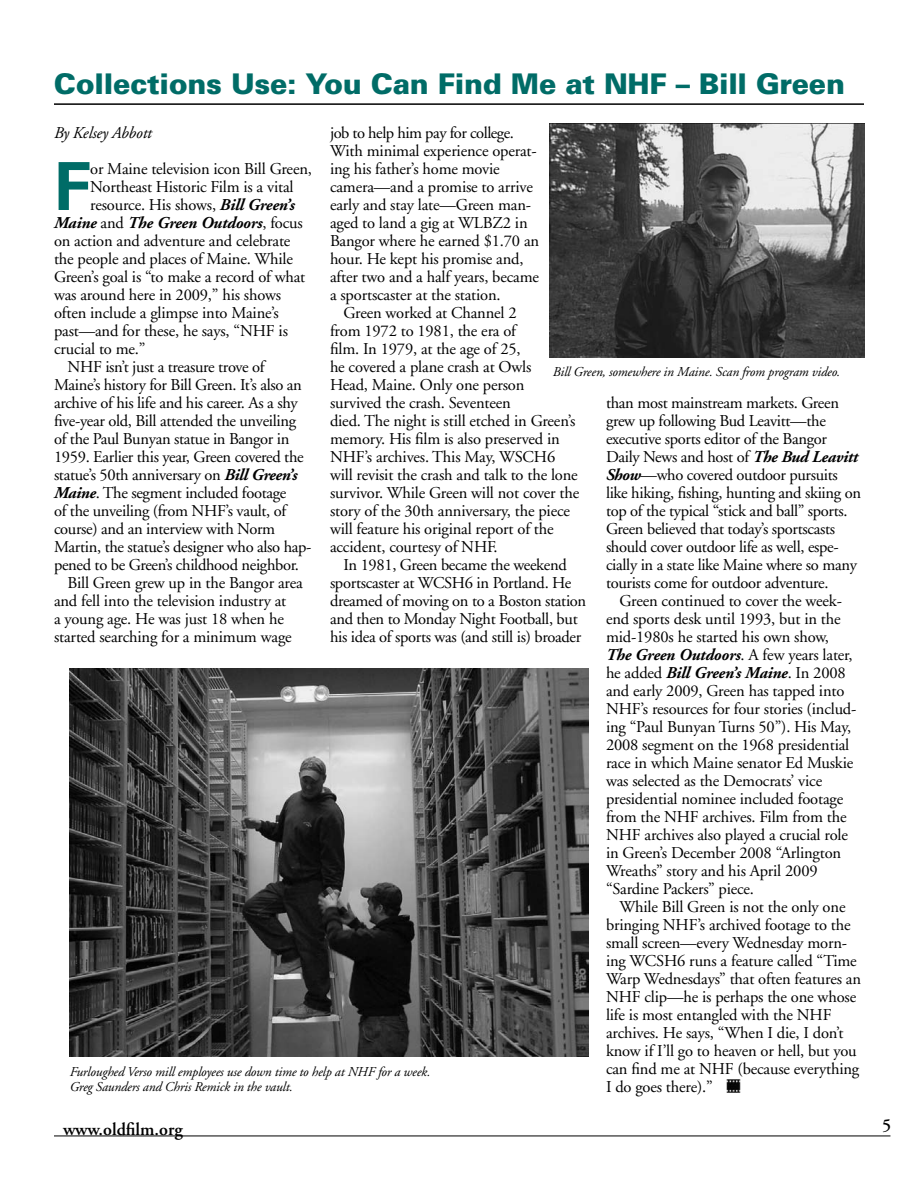
<style>
.page{position:relative;width:918px;height:1188px;background:#fff}
.page>*{position:absolute;margin:0;border:0;box-sizing:border-box;transform-origin:0 0}
.t1{font:700 66.3px "Univers";color:#006c67}
.t2{font:900 28.5px "Univers";letter-spacing:-.01em;color:#006c67}
.t3{font:600 18px "Adobe Garamond Pro";color:#000}
.t4{font:16.5px/18px "Adobe Garamond";letter-spacing:-.01em;color:#000}
.t5{font:italic 700 16.5px "Adobe Garamond";letter-spacing:-.01em;color:#000}
.t6{font:italic 16.5px "Adobe Garamond";letter-spacing:-.01em;color:#000}
.t7{font:italic 13.5px/15px "Adobe Garamond";letter-spacing:-.01em;color:#000}
.s1{font-weight:700;font-style:italic}
.s2{font-weight:400;font-style:normal}
</style>
<div class="page">
<hr style="left:54px;top:1136px;width:836px;height:1px;background:#000">
<hr style="left:54px;top:103px;width:810px;height:2px;background:#000">
<img style="left:726px;top:1079px;width:15px;height:14px">
<img style="left:549px;top:124px;width:315px;height:233px">
<img style="left:70px;top:668px;width:518px;height:389px">
<h2 class="t2" style="left:54px;top:67px;width:793px">Collections Use: You Can Find Me at NHF – Bill Green</h2>
<p class="t6" style="left:54px;top:124px;width:99px">By Kelsey Abbott</p>
<h1 class="t1" style="left:54px;top:144px;width:38px">F</h1>
<p class="t4" style="left:90px;top:160px;width:223px">or Maine television icon Bill Green,</p>
<p class="t4" style="left:330px;top:124px;width:211px">job to help him pay for college.<br>With minimal experience operat&shy;ing his father’s home movie camera—and a promise to arrive early and stay late—Green man&shy;aged to land a gig at WLBZ2 in<br>Bangor where he earned $1.70 an hour. He kept his promise and, after two and a half years, became a sportscaster at the station.</p>
<p class="t4" style="left:330px;top:304px;width:251px;text-indent:14px">Green worked at Channel 2<br>from 1972 to 1981, the era of<br>film. In 1979, at the age of 25,<br>he covered a plane crash at Owls<br>Head, Maine. Only one person survived the crash. Seventeen<br>died. The night is still etched in Green’s memory. His film is also preserved in NHF’s archives. This May, WSCH6 will revisit the crash and talk to the lone survivor. While Green will not cover the story of the 30th anniversary, the piece will feature his original report of the accident, courtesy of NHF.</p>
<p class="t4" style="left:330px;top:556px;width:258px;text-indent:14px">In 1981, Green became the weekend sportscaster at WCSH6 in Portland. He dreamed of moving on to a Boston station and then to Monday Night Football, but his idea of sports was (and still is) broader</p>
<p class="t4" style="left:90px;top:178px;width:205px">Northeast Historic Film is a vital</p>
<p class="t4" style="left:90px;top:196px;width:206px">resource. His shows, <span class="s1">Bill Green’s</span></p>
<p class="t5" style="left:54px;top:214px;width:250px">Maine <span class="s2">and</span> The Green Outdoors<span class="s2">, focus</span></p>
<p class="t4" style="left:54px;top:232px;width:238px">on action and adventure and celebrate</p>
<p class="t4" style="left:54px;top:250px;width:240px">the people and places of Maine. While</p>
<p class="t4" style="left:54px;top:268px;width:253px">Green’s goal is “to make a record of what</p>
<p class="t4" style="left:54px;top:286px;width:229px">was around here in 2009,” his shows</p>
<p class="t4" style="left:54px;top:304px;width:226px">often include a glimpse into Maine’s</p>
<p class="t4" style="left:54px;top:322px;width:236px">past—and for these, he says, “NHF is</p>
<p class="t4" style="left:54px;top:340px;width:93px">crucial to me.”</p>
<p class="t4" style="left:67px;top:358px;width:199px">NHF isn’t just a treasure trove of</p>
<p class="t4" style="left:54px;top:376px;width:249px">Maine’s history for Bill Green. It’s also an</p>
<p class="t4" style="left:54px;top:394px;width:245px">archive of his life and his career. As a shy</p>
<p class="t4" style="left:54px;top:412px;width:244px">five-year old, Bill attended the unveiling</p>
<p class="t4" style="left:54px;top:430px;width:237px">of the Paul Bunyan statue in Bangor in</p>
<p class="t4" style="left:54px;top:448px;width:251px">1959. Earlier this year, Green covered the</p>
<p class="t4" style="left:54px;top:466px;width:245px">statue’s 50th anniversary on <span class="s1">Bill Green’s</span></p>
<p class="t4" style="left:54px;top:484px;width:234px"><span class="s1">Maine</span>. The segment included footage</p>
<p class="t4" style="left:54px;top:502px;width:234px">of the unveiling (from NHF’s vault, of</p>
<p class="t4" style="left:54px;top:520px;width:223px">course) and an interview with Norm</p>
<p class="t4" style="left:54px;top:538px;width:259px">Martin, the statue’s designer who also hap-</p>
<p class="t4" style="left:54px;top:556px;width:247px">pened to be Green’s childhood neighbor.</p>
<p class="t4" style="left:68px;top:574px;width:237px">Bill Green grew up in the Bangor area</p>
<p class="t4" style="left:54px;top:592px;width:234px">and fell into the television industry at</p>
<p class="t4" style="left:54px;top:610px;width:231px">a young age. He was just 18 when he</p>
<p class="t4" style="left:54px;top:628px;width:239px">started searching for a minimum wage</p>
<p class="t7" style="left:553px;top:365px;width:289px">Bill Green, somewhere in Maine. Scan from program video.</p>
<p class="t4" style="left:606px;top:394px;width:257px">than most mainstream markets. Green grew up following Bud Leavitt—the executive sports editor of the Bangor Daily News and host of <span class="s1">The Bud Leavitt Show</span>—who covered outdoor pursuits like hiking, fishing, hunting and skiing on top of the typical “stick and ball” sports.<br>Green believed that today’s sportscasts should cover outdoor life as well, espe&shy;cially in a state like Maine where so many tourists come for outdoor adventure.</p>
<p class="t4" style="left:606px;top:592px;width:252px;text-indent:13px">Green continued to cover the week&shy;end sports desk until 1993, but in the mid-1980s he started his own show, <span class="s1">The Green Outdoors</span>. A few years later, he added <span class="s1">Bill Green’s Maine</span>. In 2008 and early 2009, Green has tapped into NHF’s resources for four stories (includ&shy;ing “Paul Bunyan Turns 50”). His May, 2008 segment on the 1968 presidential race in which Maine senator Ed Muskie was selected as the Democrats’ vice presidential nominee included footage from the NHF archives. Film from the NHF archives also played a crucial role in Green’s December 2008 “Arlington Wreaths” story and his April 2009 “Sardine Packers” piece.</p>
<p class="t4" style="left:606px;top:898px;width:257px;text-indent:14px">While Bill Green is not the only one bringing NHF’s archived footage to the small screen—every Wednesday morn&shy;ing WCSH6 runs a feature called “Time Warp Wednesdays” that often features an NHF clip—he is perhaps the one whose life is most entangled with the NHF archives. He says, “When I die, I don’t know if I’ll go to heaven or hell, but you can find me at NHF (because everything I do goes there).”</p>
<p class="t7" style="left:70px;top:1064px;width:362px">Furloughed Verso mill employees use down time to help at NHF for a week.<br>Greg Saunders and Chris Remick in the vault.</p>
<p class="t3" style="left:63px;top:1119px;width:121px">www.oldfilm.org</p>
</div>
